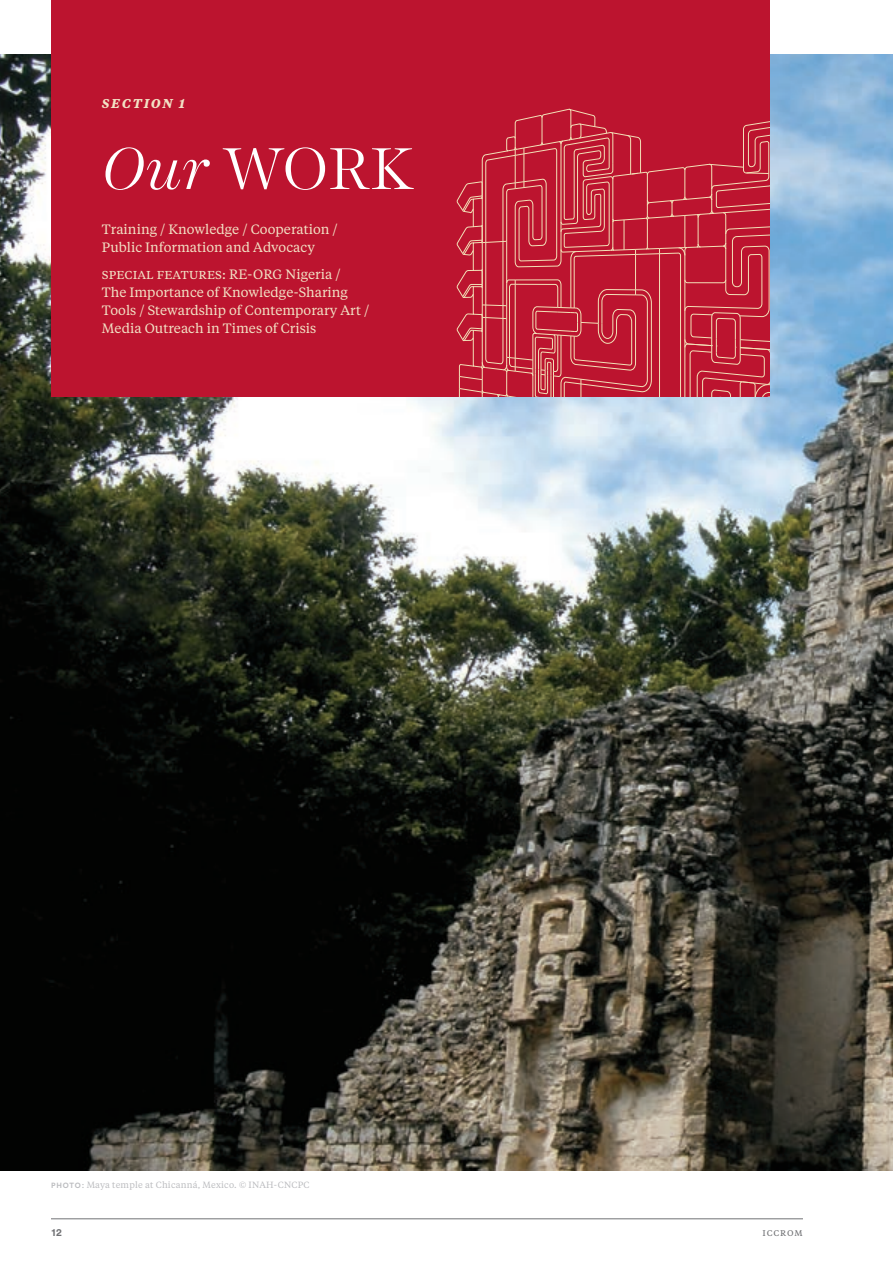
<style>
.page{position:relative;width:893px;height:1263px;background:#fff}
.page>*{position:absolute;margin:0;border:0;box-sizing:border-box;transform-origin:0 0}
.Section_Opener_Title{font:300 60px "Harriet Display";color:#fff}
.Section_Opener_Conte{font:13.5px/18px "Tiempos Text";color:#f2e2c5}
.Section_Caption{font:italic 700 12.75px "Tiempos Text";letter-spacing:.15em;color:#f2e2c5}
.t1{font:700 10.5px "Circular Std";color:#717275}
.t2{font:9.75px "Tiempos Text";letter-spacing:.08em;color:#717275}
.Photo_Caption__on_wh{font:9px "Tiempos Text";letter-spacing:.02em;color:#bcbdc0}
.s1{font-style:italic}
.s2{font-family:"Circular Std";font-weight:700;font-size:7.5px}
</style>
<div class="page">
<hr style="left:51px;top:1218px;width:752px;height:1px;background:#717275">
<img style="left:0;top:54px;width:893px;height:1116px">
<div style="left:51px;top:0;width:719px;height:396px;background:#bc142f"></div>
<svg style="left:456px;top:108px;width:314px;height:289px"></svg>
<p class="Section_Caption" style="left:102px;top:94px;width:85px">SECTION 1</p>
<p class="Section_Opener_Title" style="left:102px;top:126px;width:314px"><span class="s1">Our</span> WORK</p>
<p class="Section_Opener_Conte" style="left:102px;top:220px;width:238px">Training / Knowledge / Cooperation /<br>Public Information and Advocacy</p>
<p class="Section_Opener_Conte" style="left:102px;top:265px;width:269px">special features: RE-ORG Nigeria /<br>The Importance of Knowledge-Sharing Tools / Stewardship of Contemporary Art / Media Outreach in Times of Crisis</p>
<p class="Photo_Caption__on_wh" style="left:51px;top:1179px;width:260px"><span class="s2">PHOTO</span>: Maya temple at Chicanná, Mexico. © INAH-CNCPC</p>
<p class="t1" style="left:51px;top:1225px;width:12px">12</p>
<p class="t2" style="left:763px;top:1226px;width:41px">iccrom</p>
</div>
